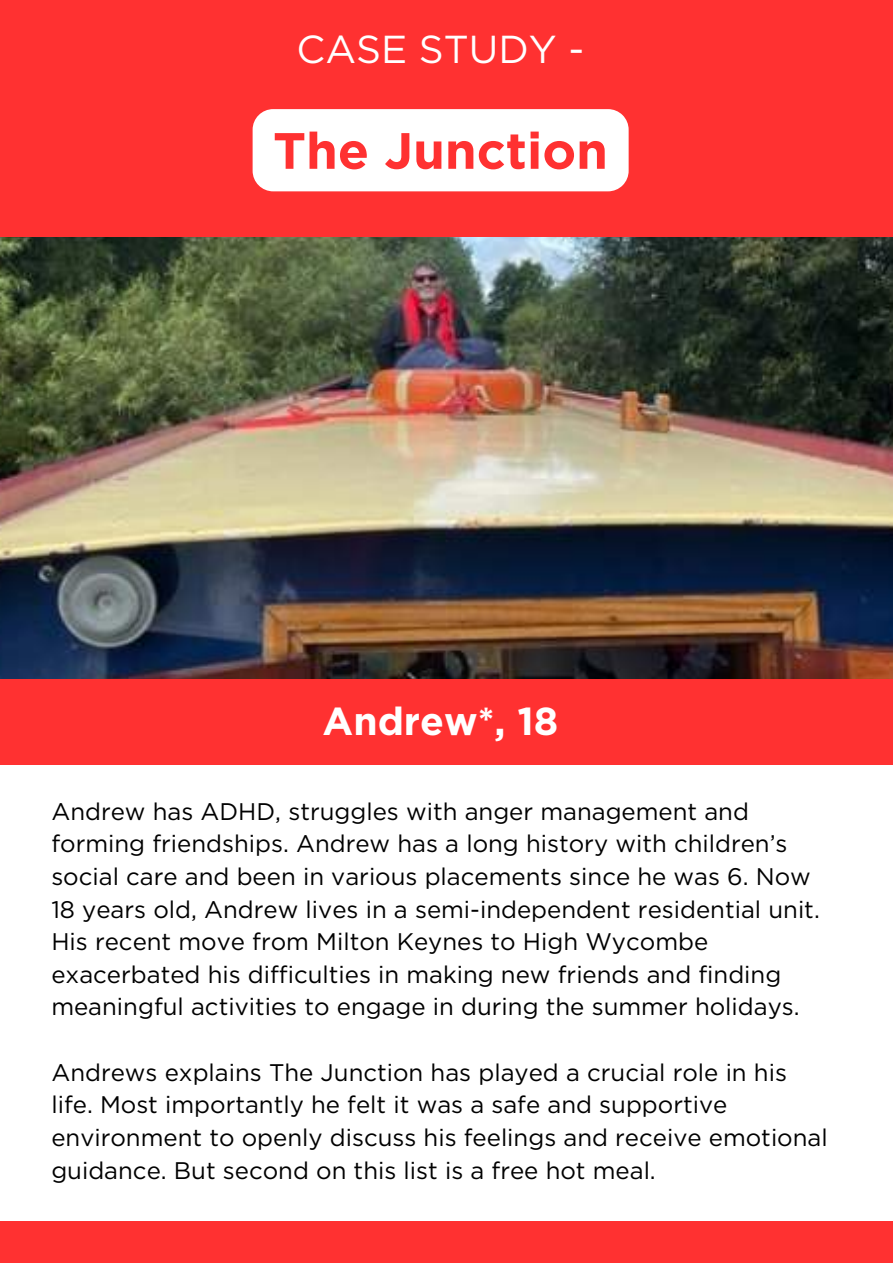
<style>
.page{position:relative;width:893px;height:1264px;background:#fff}
.page>*{position:absolute;margin:0;border:0;box-sizing:border-box;transform-origin:0 0}
.t1{font:700 51px "Gotham";color:#ff3131}
.t2{font:700 39px "Gotham";color:#fff}
.t3{font:39px "Gotham";color:#fff}
.t4{font:24px/32.5px "Gotham";color:#000}
</style>
<div class="page">
<img style="left:0;top:237px;width:892px;height:442px">
<div style="left:0;top:679px;width:892px;height:86px;background:#ff3131"></div>
<div style="left:0;top:0;width:892px;height:102px;background:#ff3131"></div>
<div style="left:0;top:89px;width:892px;height:148px;background:#ff3131"></div>
<div style="left:0;top:1221px;width:892px;height:41px;background:#ff3131"></div>
<div style="left:252px;top:109px;width:376px;height:82px;background:#fff"></div>
<h2 class="t3" style="left:296px;top:24px;width:289px">CASE STUDY -</h2>
<h1 class="t1" style="left:273px;top:117px;width:336px">The Junction</h1>
<h2 class="t2" style="left:322px;top:695px;width:237px">Andrew*, 18</h2>
<p class="t4" style="left:51px;top:794px;width:769px">Andrew has ADHD, struggles with anger management and forming friendships. Andrew has a long history with children’s social care and been in various placements since he was 6. Now 18 years old, Andrew lives in a semi-independent residential unit.<br>His recent move from Milton Keynes to High Wycombe exacerbated his difficulties in making new friends and finding meaningful activities to engage in during the summer holidays.</p>
<p class="t4" style="left:51px;top:1055px;width:777px">Andrews explains The Junction has played a crucial role in his life. Most importantly he felt it was a safe and supportive environment to openly discuss his feelings and receive emotional guidance. But second on this list is a free hot meal.</p>
</div>
